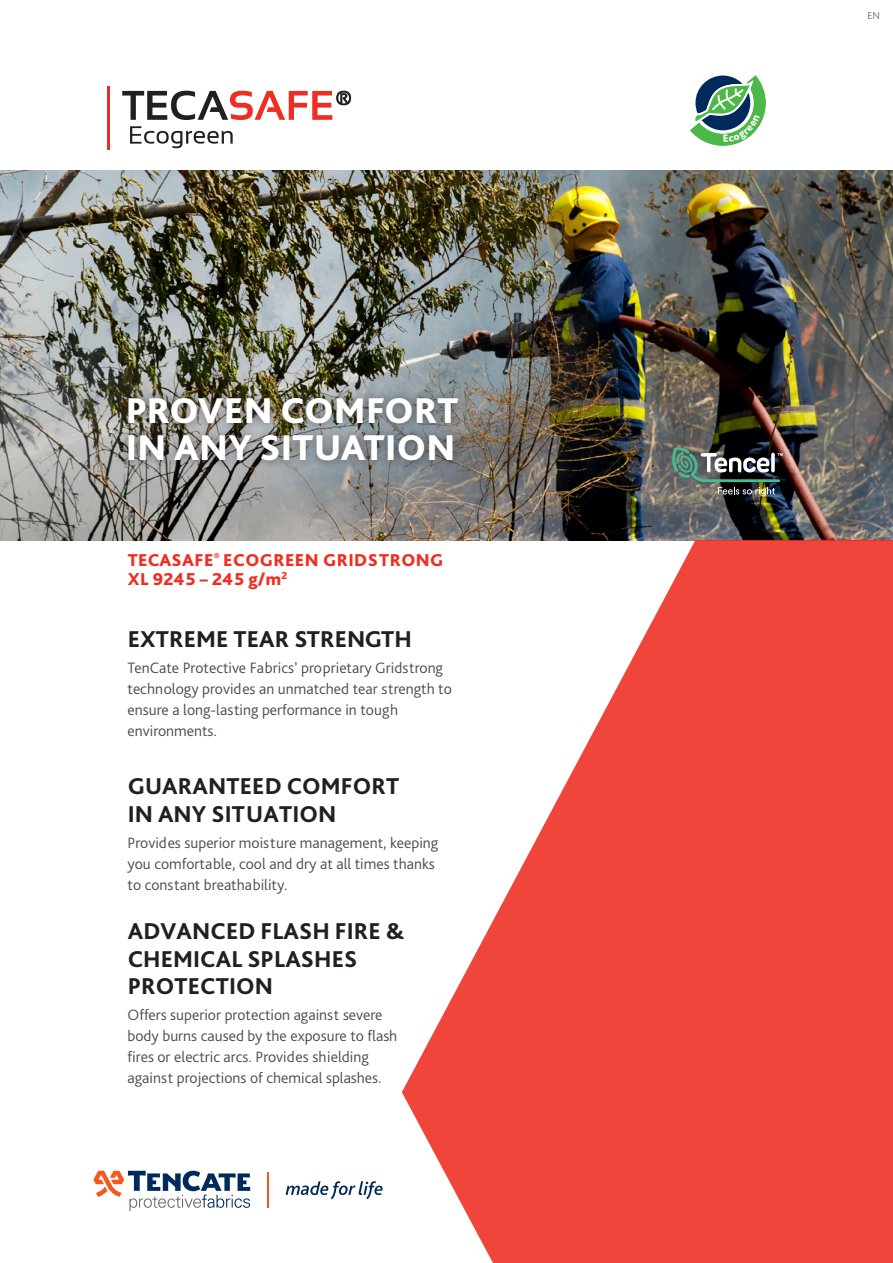
<style>
.page{position:relative;width:893px;height:1263px;background:#fff}
.page>*{position:absolute;margin:0;border:0;box-sizing:border-box;transform-origin:0 0}
.Body_text{font:800 37.5px/37.5px "Bliss Pro";letter-spacing:.005em;color:#fff}
.Body_text-2{font:800 24px/27.8px "Bliss Pro";letter-spacing:.005em;color:#231f20}
.t1{font:800 18px/19.2px "Bliss Pro";letter-spacing:.025em;color:#ee2e22}
.Body_text-3{font:300 15.75px/21px "Bliss Pro";color:#4b4c4d}
.Body_text-4{font:300 10.5px "Bliss Pro";color:#6c696d}
</style>
<div class="page">
<svg style="left:286px;top:1181px;width:97px;height:18px"></svg>
<svg style="left:93px;top:1171px;width:157px;height:40px"></svg>
<hr style="left:267px;top:1173px;width:2px;height:35px;background:#f15921">
<img style="left:0;top:170px;width:893px;height:370px">
<svg style="left:402px;top:540px;width:491px;height:723px;fill:#ef453b"></svg>
<img style="left:669px;top:446px;width:114px;height:50px">
<div style="left:119px;top:388px;width:348px;height:81px;background:#231f20;opacity:.6"></div>
<svg style="left:122px;top:91px;width:229px;height:29px"></svg>
<hr style="left:107px;top:86px;width:3px;height:64px;background:#ee2e22">
<svg style="left:130px;top:126px;width:103px;height:22px"></svg>
<svg style="left:690px;top:75px;width:76px;height:71px"></svg>
<p class="Body_text" style="left:126px;top:390px;width:334px">PROVEN COMFORT<br>IN ANY SITUATION</p>
<p class="t1" style="left:128px;top:550px;width:317px">TECASAFE<sup>®</sup> ECOGREEN GRIDSTRONG<br>XL 9245 – 245 g/m<sup>2</sup></p>
<p class="Body_text-2" style="left:128px;top:625px;width:286px">EXTREME TEAR STRENGTH</p>
<p class="Body_text-3" style="left:128px;top:657px;width:326px">TenCate Protective Fabrics’ proprietary Gridstrong technology provides an unmatched tear strength to ensure a long-lasting performance in tough environments.</p>
<p class="Body_text-2" style="left:128px;top:772px;width:273px">GUARANTEED COMFORT<br>IN ANY SITUATION</p>
<p class="Body_text-3" style="left:128px;top:832px;width:312px">Provides superior moisture management, keeping</p>
<p class="Body_text-3" style="left:128px;top:853px;width:309px">you comfortable, cool and dry at all times thanks</p>
<p class="Body_text-3" style="left:128px;top:874px;width:161px">to constant breathability.</p>
<p class="Body_text-2" style="left:128px;top:916px;width:278px">ADVANCED FLASH FIRE &amp;<br>CHEMICAL SPLASHES<br>PROTECTION</p>
<p class="Body_text-3" style="left:128px;top:1004px;width:257px">Offers superior protection against severe</p>
<p class="Body_text-3" style="left:128px;top:1025px;width:271px">body burns caused by the exposure to flash</p>
<p class="Body_text-3" style="left:128px;top:1046px;width:243px">fires or electric arcs. Provides shielding</p>
<p class="Body_text-3" style="left:128px;top:1067px;width:256px">against projections of chemical splashes.</p>
<p class="Body_text-4" style="left:867px;top:9px;width:14px">EN</p>
</div>
